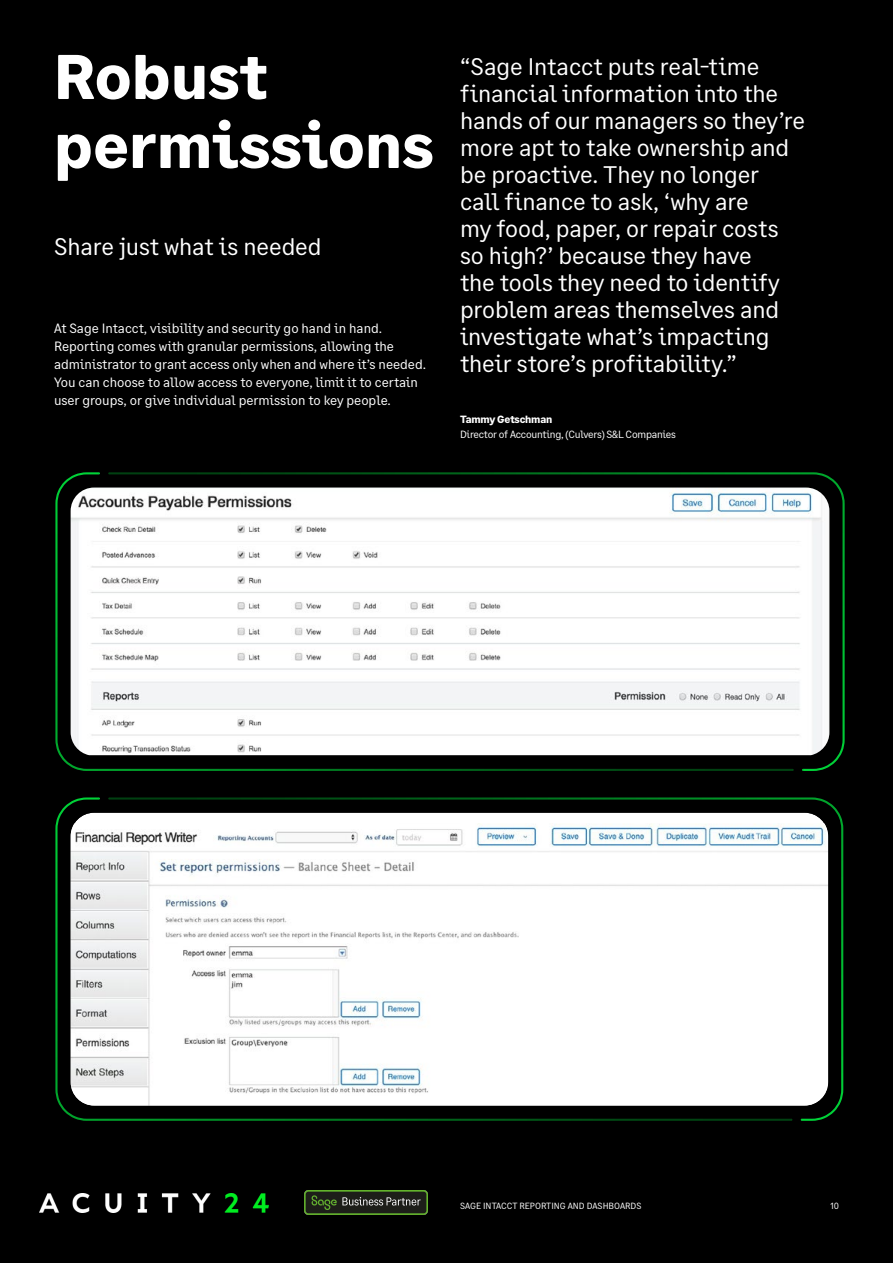
<style>
.page{position:relative;width:893px;height:1263px;background:#000}
.page>*{position:absolute;margin:0;border:0;box-sizing:border-box;transform-origin:0 0}
.t1{font:700 63px/69px "Sage Text";color:#fff}
.t2{font:24px/27px "Sage Text";letter-spacing:-.005em;color:#fff}
.t3{font:13.5px/18px "Sage Text";color:#fff}
.t4{font:10.5px "Sage Text";letter-spacing:-.02em;color:#fff}
.t5{font:700 10.5px "Sage Text";letter-spacing:-.02em;color:#fff}
.t6{font:9px "Sage Text";color:#fff}
</style>
<div class="page">
<svg style="left:55px;top:472px;width:54px;height:299px"></svg>
<svg style="left:109px;top:472px;width:736px;height:299px"></svg>
<img style="left:71px;top:487px;width:758px;height:268px">
<svg style="left:55px;top:797px;width:54px;height:324px"></svg>
<svg style="left:109px;top:797px;width:734px;height:324px"></svg>
<div style="left:71px;top:813px;width:757px;height:10px;background:#fff"></div>
<img style="left:71px;top:823px;width:757px;height:282px">
<img style="left:39px;top:1193px;width:230px;height:19px">
<img style="left:304px;top:1190px;width:123px;height:24px">
<h1 class="t1" style="left:54px;top:44px;width:381px">Robust permissions</h1>
<p class="t2" style="left:54px;top:233px;width:269px">Share just what is needed</p>
<p class="t3" style="left:54px;top:319px;width:374px">At Sage Intacct, visibility and security go hand in hand.<br>Reporting comes with granular permissions, allowing the administrator to grant access only when and where it’s needed.<br>You can choose to allow access to everyone, limit it to certain user groups, or give individual permission to key people.</p>
<p class="t2" style="left:460px;top:53px;width:347px">“Sage Intacct puts real-time financial information into the hands of our managers so they’re more apt to take ownership and be proactive. They no longer<br>call finance to ask, ‘why are<br>my food, paper, or repair costs so high?’ because they have<br>the tools they need to identify problem areas themselves and investigate what’s impacting their store’s profitability.”</p>
<p class="t5" style="left:460px;top:413px;width:94px">Tammy Getschman</p>
<p class="t4" style="left:460px;top:428px;width:218px">Director of Accounting, (Culvers) S&amp;L Companies</p>
<p class="t6" style="left:460px;top:1200px;width:183px">SAGE INTACCT REPORTING AND DASHBOARDS</p>
<p class="t6" style="left:830px;top:1200px;width:10px">10</p>
</div>
